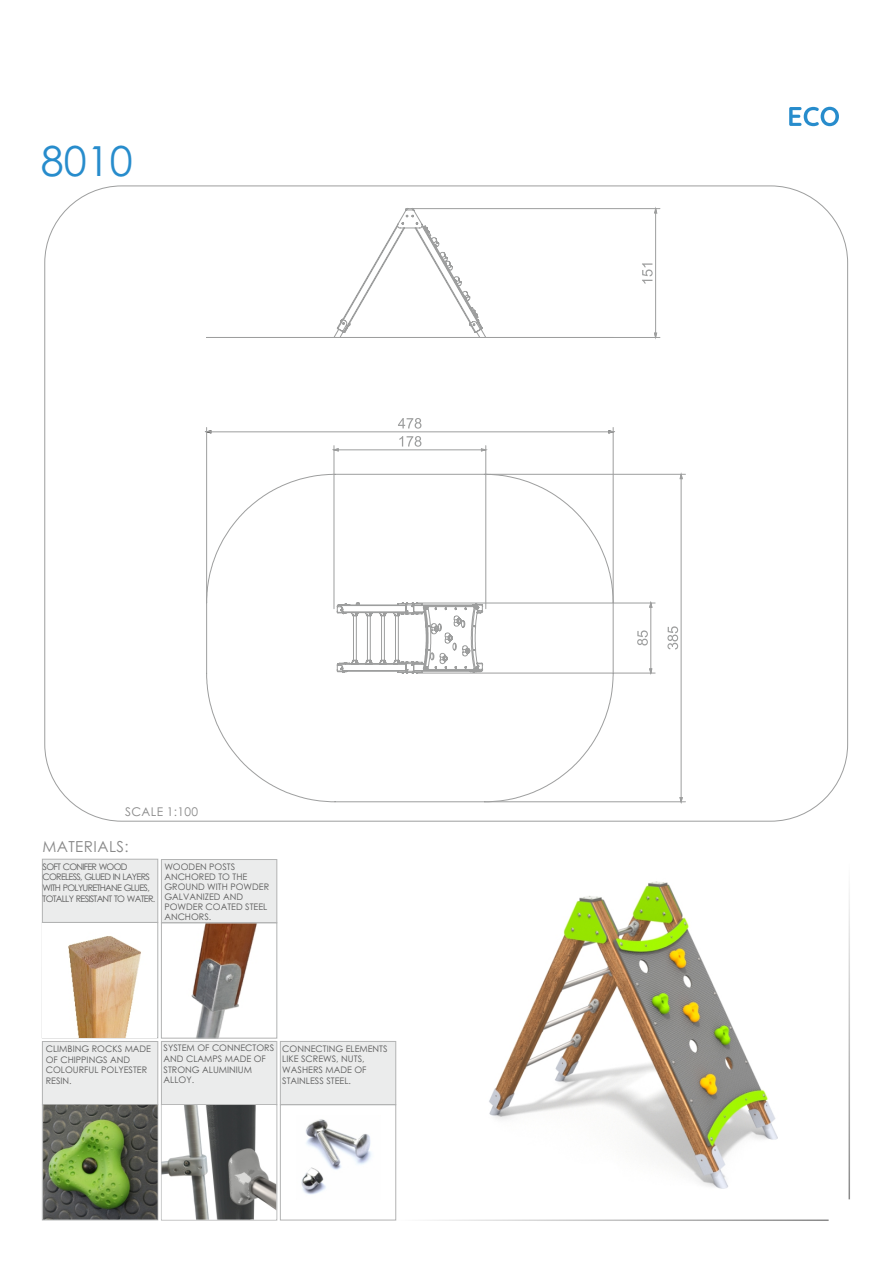
<style>
.page{position:relative;width:893px;height:1263px;background:#fff}
.page>*{position:absolute;margin:0;border:0;box-sizing:border-box;transform-origin:0 0}
.t1{font:41.4px "Century Gothic";color:#278ccc}
.t2{font:15.15px "Century Gothic";letter-spacing:.03em;color:#898989}
.t3{font:12px "Century Gothic";letter-spacing:.03em;color:#898989}
.t4{font:9px/10.6px "Century Gothic";color:#5b5b5b}
.t5{font:9px/10.6px "Century Gothic";letter-spacing:-.08em;color:#5b5b5b}
</style>
<div class="page">
<hr style="left:396px;top:1219px;width:433px;height:2px;background:#898989">
<hr style="left:848px;top:862px;width:2px;height:337px;background:#898989">
<svg style="left:789px;top:107px;width:50px;height:19px"></svg>
<div style="left:161px;top:1104px;width:116px;height:116px;border:1px solid #b2b3b3"></div>
<div style="left:42px;top:859px;width:116px;height:64px;background:#ebecec;border:1px solid #b2b3b3"></div>
<div style="left:42px;top:1041px;width:116px;height:64px;background:#ebecec;border:1px solid #b2b3b3"></div>
<div style="left:280px;top:1041px;width:116px;height:64px;background:#ebecec;border:1px solid #b2b3b3"></div>
<div style="left:161px;top:1041px;width:116px;height:64px;background:#ebecec;border:1px solid #b2b3b3"></div>
<div style="left:280px;top:1104px;width:116px;height:116px;border:1px solid #b2b3b3"></div>
<div style="left:42px;top:922px;width:116px;height:116px;border:1px solid #b2b3b3"></div>
<img style="left:43px;top:924px;width:114px;height:113px">
<div style="left:42px;top:1104px;width:116px;height:116px;border:1px solid #b2b3b3"></div>
<img style="left:43px;top:1105px;width:115px;height:114px">
<img style="left:301px;top:1119px;width:71px;height:76px">
<img style="left:162px;top:1105px;width:114px;height:114px">
<img style="left:489px;top:881px;width:289px;height:308px">
<hr style="left:206px;top:427px;width:1px;height:176px;background:#9d9e9e">
<hr style="left:613px;top:427px;width:1px;height:176px;background:#9d9e9e">
<hr style="left:417px;top:673px;width:238px;height:1px;background:#9d9e9e">
<hr style="left:417px;top:603px;width:238px;height:1px;background:#9d9e9e">
<hr style="left:414px;top:208px;width:246px;height:1px;background:#9d9e9e">
<hr style="left:613px;top:337px;width:47px;height:1px;background:#9d9e9e">
<hr style="left:485px;top:474px;width:200px;height:1px;background:#9d9e9e">
<hr style="left:485px;top:801px;width:200px;height:1px;background:#9d9e9e">
<hr style="left:485px;top:446px;width:1px;height:163px;background:#9d9e9e">
<hr style="left:334px;top:446px;width:1px;height:163px;background:#9d9e9e">
<svg style="left:637px;top:208px;width:46px;height:595px"></svg>
<svg style="left:206px;top:418px;width:408px;height:34px"></svg>
<svg style="left:206px;top:208px;width:407px;height:130px"></svg>
<svg style="left:206px;top:474px;width:407px;height:328px"></svg>
<img style="left:191px;top:924px;width:66px;height:112px">
<div style="left:161px;top:859px;width:116px;height:64px;background:#ebecec;border:1px solid #b2b3b3"></div>
<div style="left:161px;top:922px;width:116px;height:116px;border:1px solid #b2b3b3"></div>
<h1 class="t1" style="left:41px;top:145px;width:93px">8010</h1>
<h3 class="t3" style="left:125px;top:807px;width:74px">SCALE 1:100</h3>
<h2 class="t2" style="left:42px;top:841px;width:88px">MATERIALS:</h2>
<p class="t5" style="left:43px;top:862px;width:114px">SOFT CONIFER WOOD<br>CORELESS, GLUED IN LAYERS<br>WITH POLYURETHANE GLUES,<br>TOTALLY RESISTANT TO WATER.</p>
<p class="t4" style="left:164px;top:862px;width:106px;line-height:10.1px">WOODEN POSTS<br>ANCHORED TO THE<br>GROUND WITH POWDER<br>GALVANIZED AND<br>POWDER COATED STEEL<br>ANCHORS.</p>
<p class="t4" style="left:164px;top:1043px;width:112px">SYSTEM OF CONNECTORS<br>AND CLAMPS MADE OF<br>STRONG ALUMINIUM<br>ALLOY.</p>
<p class="t4" style="left:46px;top:1044px;width:107px">CLIMBING ROCKS MADE<br>OF CHIPPINGS AND<br>COLOURFUL POLYESTER<br>RESIN.</p>
<p class="t4" style="left:282px;top:1044px;width:107px">CONNECTING ELEMENTS<br>LIKE SCREWS, NUTS,<br>WASHERS MADE OF<br>STAINLESS STEEL.</p>
</div>
